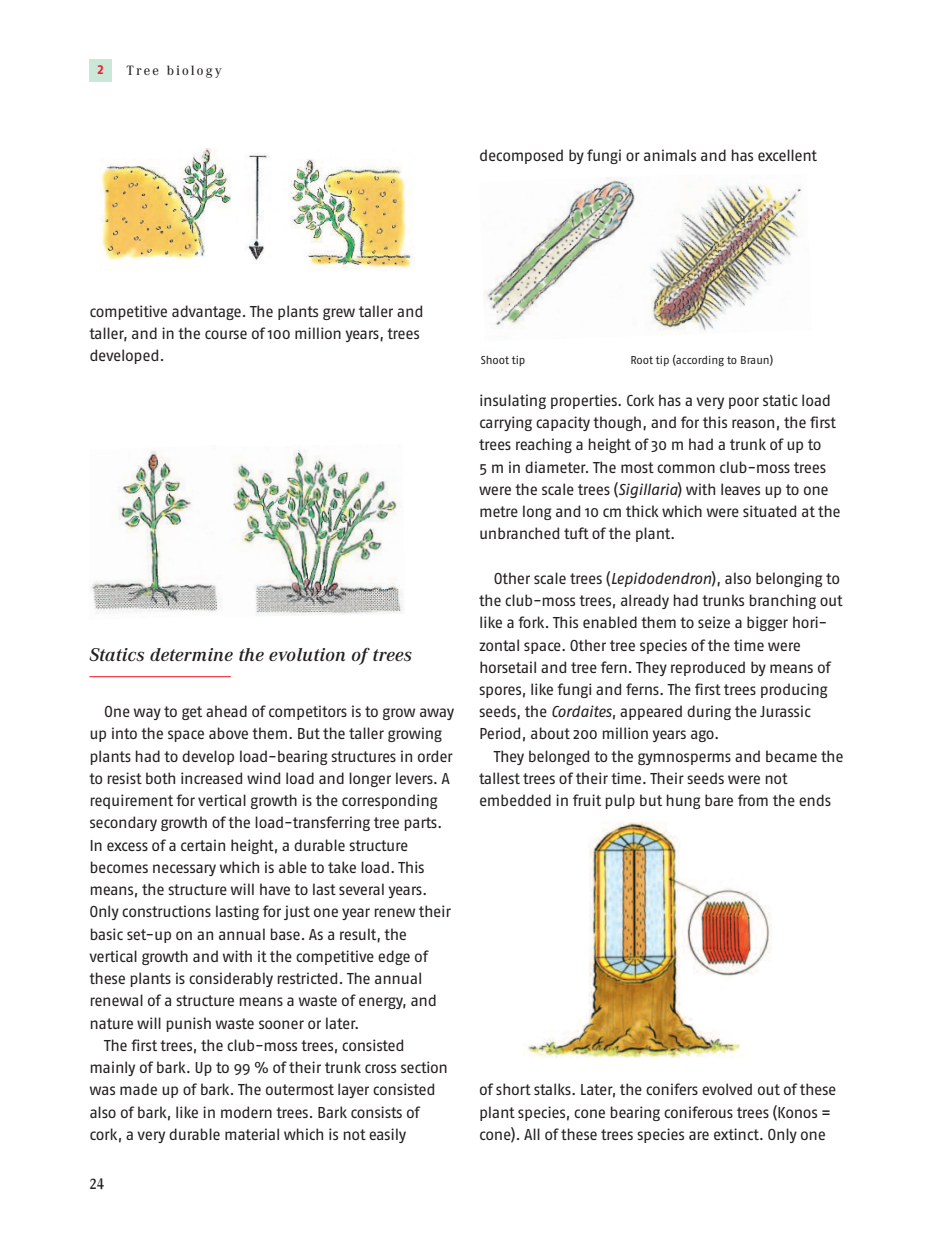
<style>
.page{position:relative;width:943px;height:1241px;background:#fff}
.page>*{position:absolute;margin:0;border:0;box-sizing:border-box;transform-origin:0 0}
.t1{font:italic 600 19.25px "Corporate A";letter-spacing:.015em;color:#231f20}
.t2{font:15.75px/22.2px "Fago No";letter-spacing:-.02em;color:#231f20}
.t3{font:600 15.75px "Corporate A";color:#231f20;scale:.9 1}
.t4{font:500 14px "Corporate A";letter-spacing:.15em;color:#231f20}
.t5{font:13.12px "Fago No Bold Lf";color:#ee1b2d}
.t6{font:11.38px "Fago No";letter-spacing:-.005em;color:#231f20}
.s1{font-style:italic}
</style>
<div class="page">
<hr style="left:89px;top:676px;width:142px;height:1px;background:#ee1b2d">
<div style="left:89px;top:60px;width:23px;height:22px;background:#cbe7d7"></div>
<img style="left:484px;top:177px;width:318px;height:158px">
<img style="left:91px;top:450px;width:131px;height:164px">
<img style="left:523px;top:822px;width:249px;height:237px">
<img style="left:101px;top:149px;width:312px;height:121px">
<img style="left:233px;top:450px;width:170px;height:166px">
<p class="t5" style="left:97px;top:65px;width:8px">2</p>
<p class="t4" style="left:126px;top:62px;width:97px">Tree biology</p>
<p class="t2" style="left:479px;top:146px;width:339px">decomposed by fungi or animals and has excellent</p>
<p class="t2" style="left:89px;top:302px;width:336px">competitive advantage. The plants grew taller and taller, and in the course of 100 million years, trees developed.</p>
<p class="t1" style="left:89px;top:643px;width:324px">Statics determine the evolution of trees</p>
<p class="t2" style="left:104px;top:702px;width:351px">One way to get ahead of competitors is to grow away</p>
<p class="t2" style="left:89px;top:724px;width:354px">up into the space above them. But the taller growing</p>
<p class="t2" style="left:89px;top:746px;width:365px">plants had to develop load-bearing structures in order</p>
<p class="t2" style="left:89px;top:768px;width:362px">to resist both increased wind load and longer levers. A</p>
<p class="t2" style="left:89px;top:791px;width:350px">requirement for vertical growth is the corresponding</p>
<p class="t2" style="left:89px;top:813px;width:355px">secondary growth of the load-transferring tree parts.</p>
<p class="t2" style="left:89px;top:835px;width:320px">In excess of a certain height, a durable structure</p>
<p class="t2" style="left:89px;top:857px;width:337px">becomes necessary which is able to take load. This</p>
<p class="t2" style="left:89px;top:879px;width:339px">means, the structure will have to last several years.</p>
<p class="t2" style="left:89px;top:902px;width:363px">Only constructions lasting for just one year renew their</p>
<p class="t2" style="left:89px;top:924px;width:319px">basic set-up on an annual base. As a result, the</p>
<p class="t2" style="left:89px;top:946px;width:340px">vertical growth and with it the competitive edge of</p>
<p class="t2" style="left:89px;top:968px;width:334px">these plants is considerably restricted. The annual</p>
<p class="t2" style="left:89px;top:991px;width:349px">renewal of a structure means a waste of energy, and</p>
<p class="t2" style="left:89px;top:1013px;width:272px">nature will punish waste sooner or later.</p>
<p class="t2" style="left:104px;top:1035px;width:302px">The first trees, the club-moss trees, consisted</p>
<p class="t2" style="left:89px;top:1057px;width:360px">mainly of bark. Up to 99 % of their trunk cross section</p>
<p class="t2" style="left:89px;top:1079px;width:348px">was made up of bark. The outermost layer consisted</p>
<p class="t2" style="left:89px;top:1102px;width:332px">also of bark, like in modern trees. Bark consists of</p>
<p class="t2" style="left:89px;top:1124px;width:318px">cork, a very durable material which is not easily</p>
<p class="t3" style="left:89px;top:1174px;width:18px">24</p>
<p class="t6" style="left:480px;top:356px;width:46px">Shoot tip</p>
<p class="t6" style="left:630px;top:356px;width:144px">Root tip (according to Braun)</p>
<p class="t2" style="left:479px;top:390px;width:363px">insulating properties. Cork has a very poor static load carrying capacity though, and for this reason, the first trees reaching a height of 30 m had a trunk of up to<br>5 m in diameter. The most common club-moss trees were the scale trees (<span class="s1">Sigillaria</span>) with leaves up to one metre long and 10 cm thick which were situated at the unbranched tuft of the plant.</p>
<p class="t2" style="left:479px;top:568px;width:365px;text-indent:15px">Other scale trees (<span class="s1">Lepidodendron</span>), also belonging to the club-moss trees, already had trunks branching out like a fork. This enabled them to seize a bigger hori&shy;zontal space. Other tree species of the time were horsetail and tree fern. They reproduced by means of spores, like fungi and ferns. The first trees producing seeds, the <span class="s1">Cordaites</span>, appeared during the Jurassic Period, about 200 million years ago.</p>
<p class="t2" style="left:479px;top:746px;width:366px;text-indent:15px">They belonged to the gymnosperms and became the tallest trees of their time. Their seeds were not embedded in fruit pulp but hung bare from the ends</p>
<p class="t2" style="left:479px;top:1079px;width:359px">of short stalks. Later, the conifers evolved out of these plant species, cone bearing coniferous trees (Konos = cone). All of these trees species are extinct. Only one</p>
</div>
